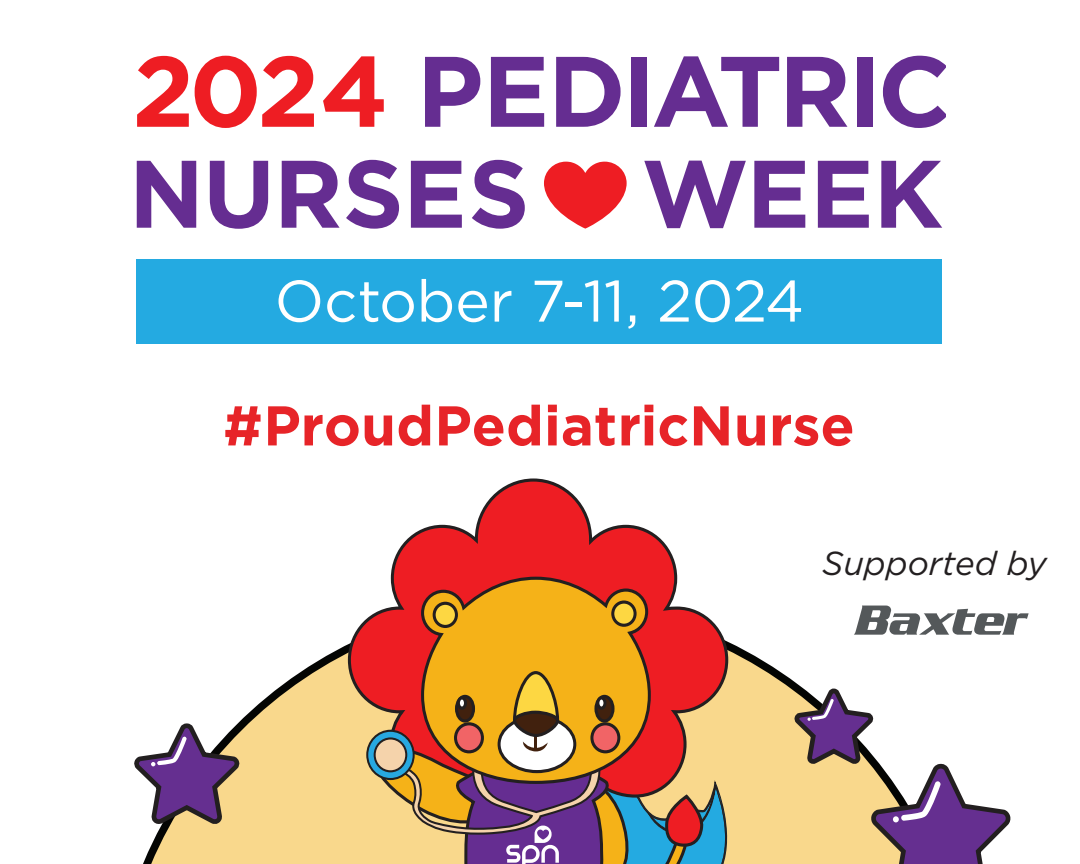
<style>
.page{position:relative;width:1080px;height:864px;background:#fff}
.page>*{position:absolute;margin:0;border:0;box-sizing:border-box;transform-origin:0 0}
.t1{font:700 100px "Gotham";letter-spacing:-.04em;color:#652d91}
.t2{font:700 95.6px "Gotham";letter-spacing:-.01em;color:#652d91}
.t3{font:58.4px "Gotham";letter-spacing:-.005em;color:#fff}
.t4{font:700 56px "Gotham";color:#e72428}
.t5{font:italic 33.2px "Gotham";color:#231f20}
.s1{color:#ee1d23}
</style>
<div class="page">
<svg style="left:143px;top:605px;width:745px;height:259px"></svg>
<svg style="left:348px;top:478px;width:380px;height:321px"></svg>
<svg style="left:420px;top:575px;width:232px;height:95px;background:#e6891a"></svg>
<div style="left:434px;top:603px;width:22px;height:23px;background:#fdd742;border-radius:50%"></div>
<div style="left:433px;top:602px;width:25px;height:26px;border:3px solid #231f20;border-radius:50%"></div>
<svg style="left:613px;top:602px;width:22px;height:23px"></svg>
<div style="left:611px;top:601px;width:26px;height:26px;border:3px solid #231f20;border-radius:50%"></div>
<svg style="left:368px;top:670px;width:360px;height:194px;background:#b97f59"></svg>
<svg style="left:791px;top:686px;width:220px;height:178px"></svg>
<svg style="left:134px;top:721px;width:109px;height:107px"></svg>
<div style="left:137px;top:259px;width:805px;height:85px;background:#24aae1"></div>
<svg style="left:544px;top:162px;width:83px;height:67px"></svg>
<svg style="left:854px;top:606px;width:175px;height:29px"></svg>
<h1 class="t1" style="left:132px;top:25px;width:821px"><span class="s1">2024</span> PEDIATRIC</h1>
<h2 class="t2" style="left:129px;top:130px;width:816px">NURSES WEEK</h2>
<p class="t3" style="left:275px;top:264px;width:531px">October 7-11, 2024</p>
<p class="t4" style="left:223px;top:388px;width:633px">#ProudPediatricNurse</p>
<p class="t5" style="left:822px;top:542px;width:226px">Supported by</p>
</div>
